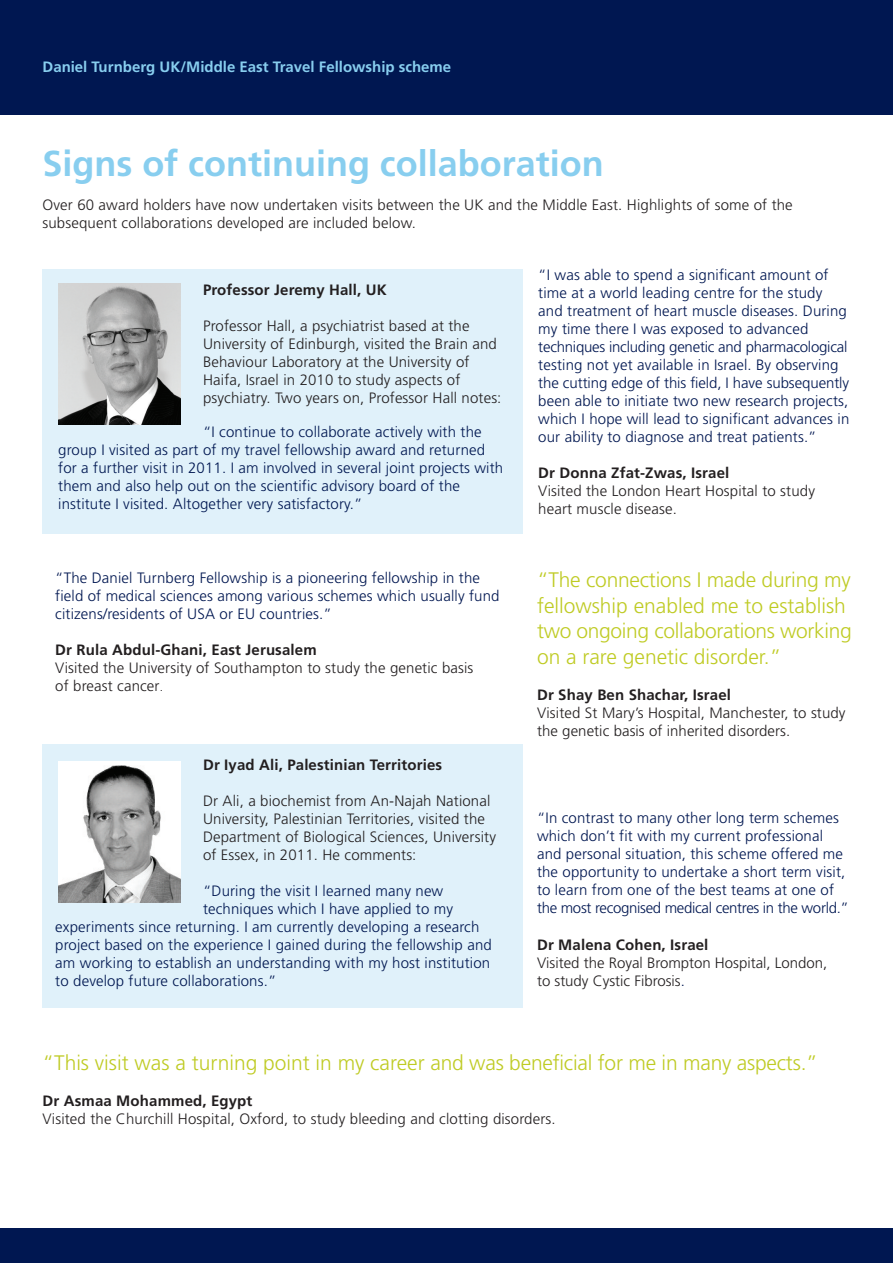
<style>
.page{position:relative;width:893px;height:1263px;background:#fff}
.page>*{position:absolute;margin:0;border:0;box-sizing:border-box;transform-origin:0 0}
.t1{font:700 36px "Frutiger";color:#88ceef}
.t2{font:300 21px/25.5px "Frutiger";letter-spacing:-.01em;color:#bfcb24}
.t3{font:300 15px/18px "Frutiger";letter-spacing:.01em;color:#001751}
.t4{font:300 15px/18px "Frutiger";letter-spacing:.01em;color:#231f20}
.t5{font:700 15px "Frutiger";letter-spacing:.01em;color:#231f20}
.t6{font:700 15px "Frutiger";color:#88ceef}
.s1{font-size:12px}
.s2{color:#001751}
</style>
<div class="page">
<div style="left:43px;top:269px;width:480px;height:264px;background:#e0f1fa"></div>
<div style="left:0;top:1229px;width:893px;height:34px;background:#001751"></div>
<div style="left:0;top:0;width:893px;height:115px;background:#001751"></div>
<img style="left:58px;top:283px;width:123px;height:141px">
<div style="left:43px;top:744px;width:480px;height:263px;background:#e0f1fa"></div>
<img style="left:58px;top:761px;width:123px;height:141px">
<p class="t6" style="left:43px;top:61px;width:410px">Daniel Turnberg UK/Middle East Travel Fellowship scheme</p>
<h1 class="t1" style="left:43px;top:149px;width:563px">Signs of continuing collaboration</h1>
<p class="t4" style="left:43px;top:197px;width:752px">Over 60 award holders have now undertaken visits between the UK and the Middle East. Highlights of some of the subsequent collaborations developed are included below.</p>
<p class="t5" style="left:203px;top:283px;width:185px">Professor Jeremy Hall, UK</p>
<p class="t4" style="left:203px;top:318px;width:300px">Professor Hall, a psychiatrist based at the University of Edinburgh, visited the Brain and Behaviour Laboratory at the University of Haifa, Israel in 2010 to study aspects of psychiatry. Two years on, Professor Hall notes:</p>
<p class="t3" style="left:58px;top:424px;width:446px;text-indent:145px">“I continue to collaborate actively with the group I visited as part of my travel fellowship award and returned for a further visit in 2011. I am involved in several joint projects with them and also help out on the scientific advisory board of the institute I visited. Altogether very satisfactory.”</p>
<p class="t3" style="left:55px;top:569px;width:446px">“The Daniel Turnberg Fellowship is a pioneering fellowship in the field of medical sciences among various schemes which usually fund citizens/residents of USA or EU countries.”</p>
<p class="t5" style="left:55px;top:643px;width:263px">Dr Rula Abdul-Ghani, East Jerusalem</p>
<p class="t4" style="left:55px;top:659px;width:420px">Visited the University of Southampton to study the genetic basis of breast cancer<span class="s1">.</span></p>
<p class="t5" style="left:203px;top:759px;width:241px">Dr Iyad Ali, Palestinian Territories</p>
<p class="t4" style="left:203px;top:793px;width:294px">Dr Ali, a biochemist from An-Najah National University, Palestinian Territories, visited the Department of Biological Sciences, University of Essex, in 2011. He comments:</p>
<p class="t3" style="left:203px;top:883px;width:242px">“During the visit I learned many new</p>
<p class="t3" style="left:203px;top:901px;width:252px">techniques which I have applied to my</p>
<p class="t3" style="left:55px;top:919px;width:426px">experiments since returning. I am currently developing a research</p>
<p class="t3" style="left:55px;top:937px;width:438px">project based on the experience I gained during the fellowship and</p>
<p class="t3" style="left:55px;top:955px;width:436px">am working to establish an understanding with my host institution</p>
<p class="t3" style="left:55px;top:973px;width:223px">to develop future collaborations.”</p>
<p class="t3" style="left:538px;top:267px;width:313px">“I was able to spend a significant amount of time at a world leading centre for the study and treatment of heart muscle diseases. During my time there I was exposed to advanced techniques including genetic and pharmacological testing not yet available in Israel. By observing the cutting edge of this field, I have subsequently been able to initiate two new research projects, which I hope will lead to significant advances in our ability to diagnose and treat patients.”</p>
<p class="t5" style="left:538px;top:467px;width:193px">Dr Donna Zfat-Zwas, Israel</p>
<p class="t4" style="left:538px;top:483px;width:278px">Visited the London Heart Hospital to study heart muscle disease.</p>
<h2 class="t2" style="left:537px;top:569px;width:316px">“The connections I made during my fellowship enabled me to establish two ongoing collaborations working on a rare genetic disorder.”</h2>
<p class="t5" style="left:537px;top:688px;width:195px">Dr Shay Ben Shachar, Israel</p>
<p class="t4" style="left:537px;top:704px;width:310px">Visited St Mary’s Hospital, Manchester, to study the genetic basis of inherited disorders.</p>
<p class="t3" style="left:537px;top:810px;width:313px">“In contrast to many other long term schemes which don’t fit with my current professional and personal situation, this scheme offered me the opportunity to undertake a short term visit, to learn from one of the best teams at one of the most recognised medical centres in the world.”</p>
<p class="t5" style="left:537px;top:938px;width:173px">Dr Malena Cohen, Israel</p>
<p class="t4" style="left:537px;top:954px;width:292px">Visited the Royal Brompton Hospital, London, to study Cystic Fibrosis<span class="s2">.</span></p>
<h2 class="t2" style="left:43px;top:1052px;width:777px">“This visit was a turning point in my career and was beneficial for me in many aspects.”</h2>
<p class="t5" style="left:43px;top:1095px;width:211px">Dr Asmaa Mohammed, Egypt</p>
<p class="t4" style="left:43px;top:1111px;width:515px">Visited the Churchill Hospital, Oxford, to study bleeding and clotting disorders.</p>
</div>
